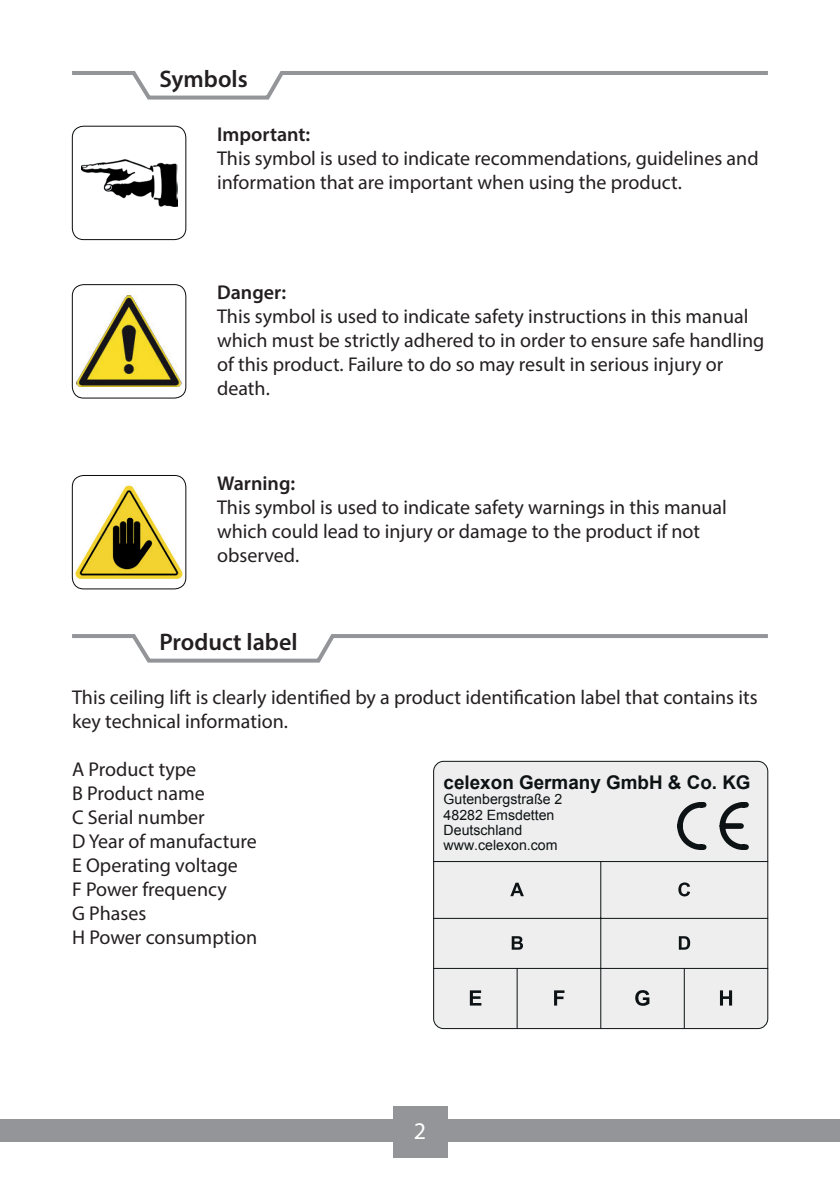
<style>
.page{position:relative;width:840px;height:1191px;background:#fff}
.page>*{position:absolute;margin:0;border:0;box-sizing:border-box;transform-origin:0 0}
.t1{font:600 24px "Myriad Pro";color:#231f20}
.t2{font:24px "Myriad Pro";color:#fff}
.t3{font:20px/24px "Myriad Pro";color:#231f20}
.t4{font:600 20px "Myriad Pro";color:#231f20}
.t5{font:700 18.8px "Arial";color:#0d1214}
.t6{font:14.2px/15.4px "Arial";color:#0d1214}
</style>
<div class="page">
<div style="left:0;top:1118px;width:839px;height:23px;background:#939598"></div>
<div style="left:392px;top:1105px;width:55px;height:52px;background:#939598"></div>
<svg style="left:72px;top:71px;width:696px;height:29px"></svg>
<svg style="left:72px;top:634px;width:696px;height:29px"></svg>
<img style="left:81px;top:159px;width:96px;height:48px">
<div style="left:72px;top:126px;width:114px;height:114px;border:1px solid #080b0c;border-radius:11px"></div>
<img style="left:77px;top:296px;width:104px;height:91px">
<div style="left:72px;top:284px;width:114px;height:114px;border:1px solid #080b0c;border-radius:11px"></div>
<img style="left:72px;top:475px;width:114px;height:114px">
<div style="left:72px;top:475px;width:114px;height:114px;border:1px solid #080b0c;border-radius:11px"></div>
<div style="left:433px;top:761px;width:334px;height:267px;background:#edeeed;border-radius:10px"></div>
<div style="left:433px;top:761px;width:334px;height:267px;border:1px solid #0d1214;border-radius:10px"></div>
<svg style="left:677px;top:802px;width:72px;height:48px"></svg>
<hr style="left:600px;top:968px;width:167px;height:1px;background:#0d1214">
<hr style="left:433px;top:968px;width:167px;height:1px;background:#0d1214">
<hr style="left:600px;top:861px;width:167px;height:1px;background:#0d1214">
<hr style="left:433px;top:861px;width:167px;height:1px;background:#0d1214">
<svg style="left:469px;top:990px;width:12px;height:15px"></svg>
<svg style="left:554px;top:990px;width:10px;height:15px"></svg>
<svg style="left:635px;top:990px;width:14px;height:15px"></svg>
<svg style="left:720px;top:990px;width:11px;height:15px"></svg>
<hr style="left:600px;top:861px;width:1px;height:57px;background:#0d1214">
<hr style="left:600px;top:918px;width:1px;height:50px;background:#0d1214">
<hr style="left:600px;top:918px;width:167px;height:1px;background:#0d1214">
<hr style="left:433px;top:918px;width:167px;height:1px;background:#0d1214">
<hr style="left:683px;top:968px;width:1px;height:60px;background:#0d1214">
<hr style="left:600px;top:968px;width:1px;height:60px;background:#0d1214">
<hr style="left:516px;top:968px;width:1px;height:60px;background:#0d1214">
<svg style="left:510px;top:882px;width:13px;height:14px"></svg>
<svg style="left:511px;top:936px;width:11px;height:13px"></svg>
<svg style="left:678px;top:882px;width:11px;height:14px"></svg>
<svg style="left:678px;top:936px;width:11px;height:13px"></svg>
<p class="t1" style="left:159px;top:64px;width:90px">Symbols</p>
<p class="t4" style="left:217px;top:121px;width:95px">Important:</p>
<p class="t3" style="left:217px;top:146px;width:542px">This symbol is used to indicate recommendations, guidelines and information that are important when using the product.</p>
<p class="t4" style="left:217px;top:280px;width:70px">Danger:</p>
<p class="t3" style="left:217px;top:304px;width:548px">This symbol is used to indicate safety instructions in this manual which must be strictly adhered to in order to ensure safe handling of this product. Failure to do so may result in serious injury or death.</p>
<p class="t4" style="left:217px;top:471px;width:80px">Warning:</p>
<p class="t3" style="left:217px;top:495px;width:511px">This symbol is used to indicate safety warnings in this manual which could lead to injury or damage to the product if not observed.</p>
<p class="t1" style="left:159px;top:627px;width:140px">Product label</p>
<p class="t3" style="left:72px;top:685px;width:686px">This ceiling lift is clearly identified by a product identification label that contains its key technical information.</p>
<p class="t3" style="left:72px;top:757px;width:186px">A Product type<br>B Product name<br>C Serial number<br>D Year of manufacture<br>E Operating voltage<br>F Power frequency<br>G Phases<br>H Power consumption</p>
<p class="t5" style="left:443px;top:769px;width:308px">celexon Germany GmbH &amp; Co. KG</p>
<p class="t6" style="left:443px;top:791px;width:120px">Gutenbergstraße 2<br>48282 Emsdetten<br>Deutschland www.celexon.com</p>
<p class="t2" style="left:413px;top:1116px;width:14px">2</p>
</div>
